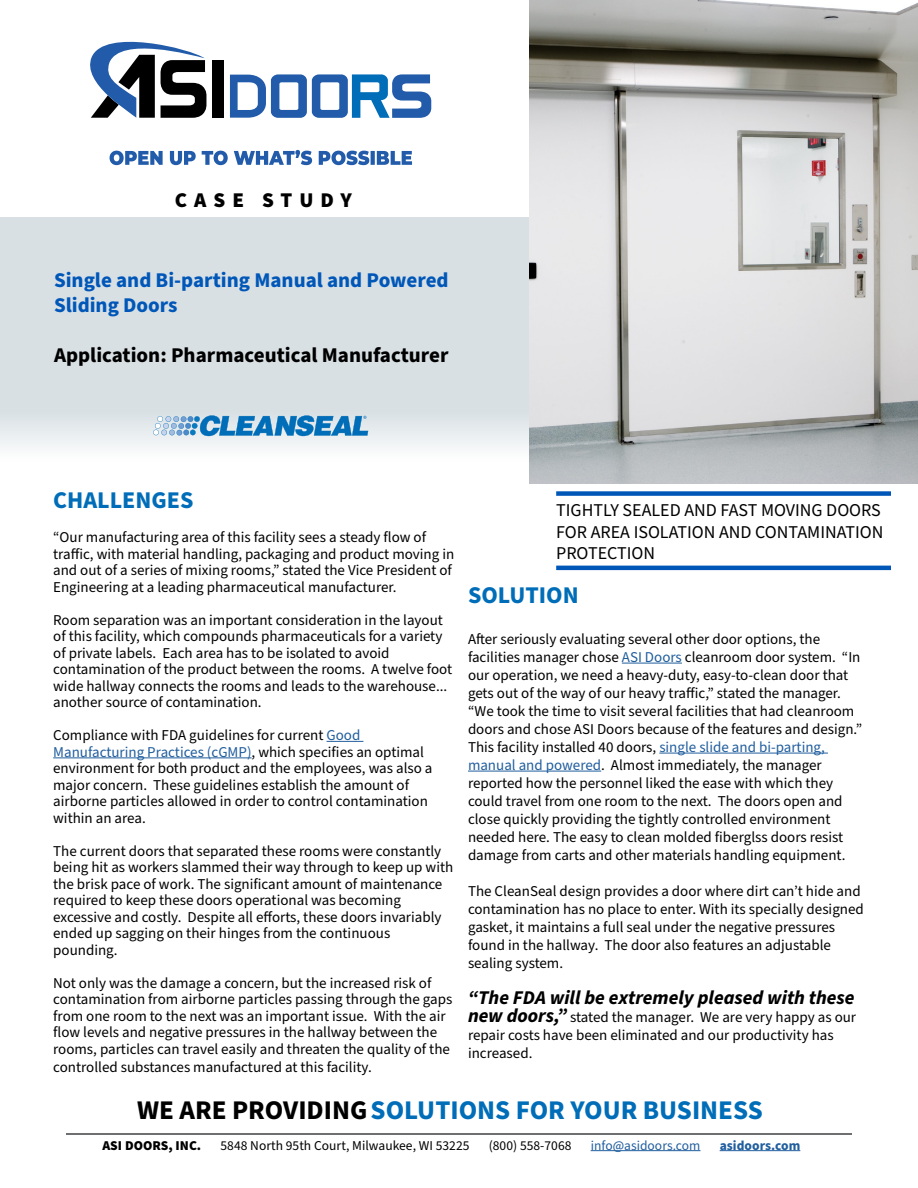
<style>
.page{position:relative;width:918px;height:1188px;background:#fff}
.page>*{position:absolute;margin:0;border:0;box-sizing:border-box;transform-origin:0 0}
.t1{font:700 27px "Source Sans Pro";color:#006db8}
.t2{font:700 24px "Source Sans Pro";color:#006db8}
.t3{font:700 21px/25.2px "Source Sans Pro";color:#0057b8}
.t4{font:700 21px "Source Sans Pro";color:#000}
.t5{font:900 21px "Source Sans Pro";letter-spacing:.335em;color:#000}
.t6{font:italic 700 19.5px "Source Sans Pro";color:#000}
.t7{font:18px/21.6px "Source Sans Pro";color:#000}
.t8{font:15px/16.5px "Source Sans Pro";color:#000}
.t9{font:13.5px "Source Sans Pro";letter-spacing:.005em;color:#000}
.t10{font:13.5px "Source Sans Pro";letter-spacing:.005em;color:#215e9e}
.t11{font:900 13.5px "Source Sans Pro";letter-spacing:.005em;color:#000}
.t12{font:700 13.5px "Source Sans Pro";letter-spacing:.005em;color:#215e9e}
.s1{color:#215e9e}
.s2{font-weight:700;font-style:italic;font-size:19.5px}
.s3{color:#000}
</style>
<div class="page">
<div style="left:0;top:217px;width:529px;height:245px;background:#d8e0e4"></div>
<div style="left:212px;top:60px;width:11px;height:58px;background:#000"></div>
<svg style="left:90px;top:42px;width:116px;height:76px"></svg>
<svg style="left:230px;top:74px;width:201px;height:44px"></svg>
<svg style="left:110px;top:150px;width:302px;height:15px"></svg>
<img style="left:529px;top:0;width:389px;height:483px">
<hr style="left:66px;top:1133px;width:786px;height:2px;background:#6e6f71">
<hr style="left:327px;top:741px;width:36px;height:1px;background:#215e9e">
<hr style="left:53px;top:758px;width:199px;height:1px;background:#215e9e">
<div style="left:556px;top:491px;width:335px;height:5px;background:#0057b8"></div>
<hr style="left:556px;top:566px;width:335px;height:4px;background:#0057b8">
<hr style="left:622px;top:663px;width:60px;height:1px;background:#215e9e">
<hr style="left:659px;top:753px;width:169px;height:1px;background:#215e9e">
<hr style="left:468px;top:771px;width:133px;height:1px;background:#215e9e">
<hr style="left:591px;top:1150px;width:109px;height:1px;background:#215e9e">
<hr style="left:720px;top:1150px;width:80px;height:1px;background:#215e9e">
<svg style="left:153px;top:415px;width:215px;height:21px"></svg>
<h3 class="t5" style="left:175px;top:185px;width:179px">CASE STUDY</h3>
<h3 class="t3" style="left:54px;top:268px;width:396px">Single and Bi-parting Manual and Powered<br>Sliding Doors</h3>
<h3 class="t4" style="left:54px;top:341px;width:396px">Application: Pharmaceutical Manufacturer</h3>
<h2 class="t2" style="left:53px;top:483px;width:142px">CHALLENGES</h2>
<p class="t8" style="left:53px;top:530px;width:403px">“Our manufacturing area of this facility sees a steady flow of traffic, with material handling, packaging and product moving in and out of a series of mixing rooms,” stated the Vice President of Engineering at a leading pharmaceutical manufacturer.</p>
<p class="t8" style="left:53px;top:612px;width:400px">Room separation was an important consideration in the layout of this facility, which compounds pharmaceuticals for a variety of private labels. Each area has to be isolated to avoid contamination of the product between the rooms. A twelve foot wide hallway connects the rooms and leads to the warehouse... another source of contamination.</p>
<p class="t8" style="left:53px;top:728px;width:381px">Compliance with FDA guidelines for current <span class="s1">Good Manufacturing Practices (cGMP)</span>, which specifies an optimal environment for both product and the employees, was also a major concern. These guidelines establish the amount of airborne particles allowed in order to control contamination within an area.</p>
<p class="t8" style="left:53px;top:843px;width:402px">The current doors that separated these rooms were constantly being hit as workers slammed their way through to keep up with the brisk pace of work. The significant amount of maintenance required to keep these doors operational was becoming excessive and costly. Despite all efforts, these doors invariably ended up sagging on their hinges from the continuous pounding.</p>
<p class="t8" style="left:53px;top:975px;width:401px">Not only was the damage a concern, but the increased risk of contamination from airborne particles passing through the gaps from one room to the next was an important issue. With the air flow levels and negative pressures in the hallway between the rooms, particles can travel easily and threaten the quality of the</p>
<p class="t8" style="left:53px;top:1059px;width:320px">controlled substances manufactured at this facility.</p>
<p class="t7" style="left:556px;top:500px;width:329px">TIGHTLY SEALED AND FAST MOVING DOORS<br>FOR AREA ISOLATION AND CONTAMINATION<br>PROTECTION</p>
<h2 class="t2" style="left:468px;top:579px;width:112px">SOLUTION</h2>
<p class="t8" style="left:468px;top:630px;width:396px;line-height:18px">After seriously evaluating several other door options, the facilities manager chose <span class="s1">ASI Doors</span> cleanroom door system. “In our operation, we need a heavy-duty, easy-to-clean door that gets out of the way of our heavy traffic,” stated the manager. “We took the time to visit several facilities that had cleanroom doors and chose ASI Doors because of the features and design.” This facility installed 40 doors, <span class="s1">single slide and bi-parting, manual and powered</span>. Almost immediately, the manager reported how the personnel liked the ease with which they could travel from one room to the next. The doors open and close quickly providing the tightly controlled environment needed here. The easy to clean molded fiberglss doors resist damage from carts and other materials handling equipment.</p>
<p class="t8" style="left:468px;top:882px;width:397px;line-height:18px">The CleanSeal design provides a door where dirt can’t hide and contamination has no place to enter. With its specially designed gasket, it maintains a full seal under the negative pressures found in the hallway. The door also features an adjustable sealing system.</p>
<h3 class="t6" style="left:468px;top:984px;width:388px">“The FDA will be extremely pleased with these</h3>
<p class="t8" style="left:468px;top:1008px;width:390px;line-height:18px"><span class="s2">new doors,”</span> stated the manager. We are very happy as our repair costs have been eliminated and our productivity has increased.</p>
<h1 class="t1" style="left:137px;top:1091px;width:627px"><span class="s3">WE ARE PROVIDING</span>SOLUTIONS FOR YOUR BUSINESS</h1>
<p class="t11" style="left:102px;top:1136px;width:100px">ASI DOORS, INC.</p>
<p class="t9" style="left:221px;top:1136px;width:251px">5848 North 95th Court, Milwaukee, WI 53225</p>
<p class="t9" style="left:489px;top:1136px;width:84px">(800) 558-7068</p>
<p class="t10" style="left:591px;top:1136px;width:111px">info@asidoors.com</p>
<p class="t12" style="left:720px;top:1136px;width:82px">asidoors.com</p>
</div>
